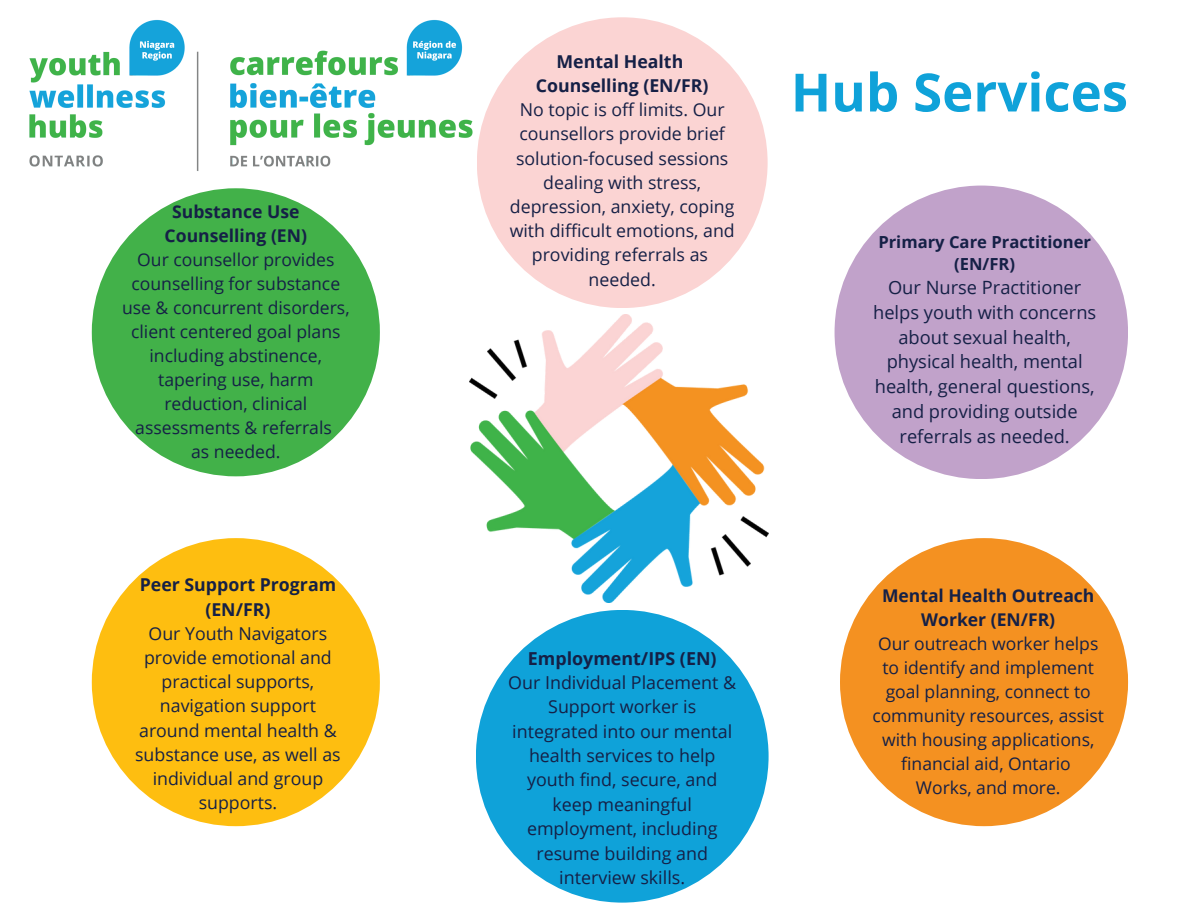
<style>
.page{position:relative;width:1188px;height:918px;background:#fff}
.page>*{position:absolute;margin:0;border:0;box-sizing:border-box;transform-origin:0 0}
.t1{font:700 52.8px "Open Sans";color:#0fa2d9}
.t2{font:18.3px/24.9px "Open Sans";color:#152046;text-align:center}
.t3{font:17.85px/24.3px "Open Sans";color:#152046;text-align:center}
.t4{font:700 17.85px "Open Sans";color:#152046}
.t5{font:17.7px/24.2px "Open Sans";color:#152046;text-align:center}
.t6{font:700 17.7px/24.2px "Open Sans";color:#152046;text-align:center}
.t7{font:17.55px/24px "Open Sans";color:#152046;text-align:center}
.t8{font:700 17.55px/24px "Open Sans";color:#152046;text-align:center}
.t9{font:700 16.65px/22.5px "Open Sans";color:#152046;text-align:center}
</style>
<div class="page">
<img style="left:469px;top:315px;width:300px;height:288px">
<img style="left:29px;top:20px;width:473px;height:171px">
<div style="left:477px;top:17px;width:291px;height:291px;background:#fbd4d3;border-radius:50%"></div>
<div style="left:92px;top:188px;width:288px;height:288px;background:#42b149;border-radius:50%"></div>
<div style="left:92px;top:538px;width:288px;height:288px;background:#febe10;border-radius:50%"></div>
<div style="left:476px;top:610px;width:293px;height:293px;background:#0fa2d9;border-radius:50%"></div>
<div style="left:840px;top:538px;width:288px;height:288px;background:#f49121;border-radius:50%"></div>
<div style="left:835px;top:186px;width:293px;height:293px;background:#c1a2ca;border-radius:50%"></div>
<p class="t8" style="left:165px;top:200px;width:144px">Substance Use<br>Counselling (EN)</p>
<p class="t7" style="left:122px;top:248px;width:229px">Our counsellor provides counselling for substance use &amp; concurrent disorders, client centered goal plans including abstinence, tapering use, harm reduction, clinical assessments &amp; referrals<br>as needed.</p>
<p class="t6" style="left:140px;top:572px;width:198px">Peer Support Program (EN/FR)</p>
<p class="t5" style="left:135px;top:621px;width:207px">Our Youth Navigators provide emotional and practical supports, navigation support around mental health &amp; substance use, as well as individual and group supports.</p>
<p class="t6" style="left:536px;top:49px;width:174px">Mental Health<br>Counselling (EN/FR)</p>
<p class="t5" style="left:510px;top:97px;width:227px">No topic is off limits. Our counsellors provide brief solution-focused sessions dealing with stress, depression, anxiety, coping with difficult emotions, and providing referrals as needed.</p>
<p class="t4" style="left:528px;top:646px;width:190px">Employment/IPS (EN)</p>
<p class="t3" style="left:508px;top:670px;width:229px">Our Individual Placement &amp;<br>Support worker is integrated into our mental health services to help youth find, secure, and keep meaningful employment, including resume building and interview skills.</p>
<h1 class="t1" style="left:791px;top:55px;width:339px">Hub Services</h1>
<p class="t9" style="left:878px;top:230px;width:214px">Primary Care Practitioner (EN/FR)</p>
<p class="t2" style="left:873px;top:274px;width:225px">Our Nurse Practitioner helps youth with concerns about sexual health, physical health, mental health, general questions, and providing outside referrals as needed.</p>
<p class="t8" style="left:882px;top:584px;width:214px">Mental Health Outreach<br>Worker (EN/FR)</p>
<p class="t7" style="left:872px;top:631px;width:233px">Our outreach worker helps to identify and implement goal planning, connect to community resources, assist with housing applications, financial aid, Ontario<br>Works, and more.</p>
</div>
